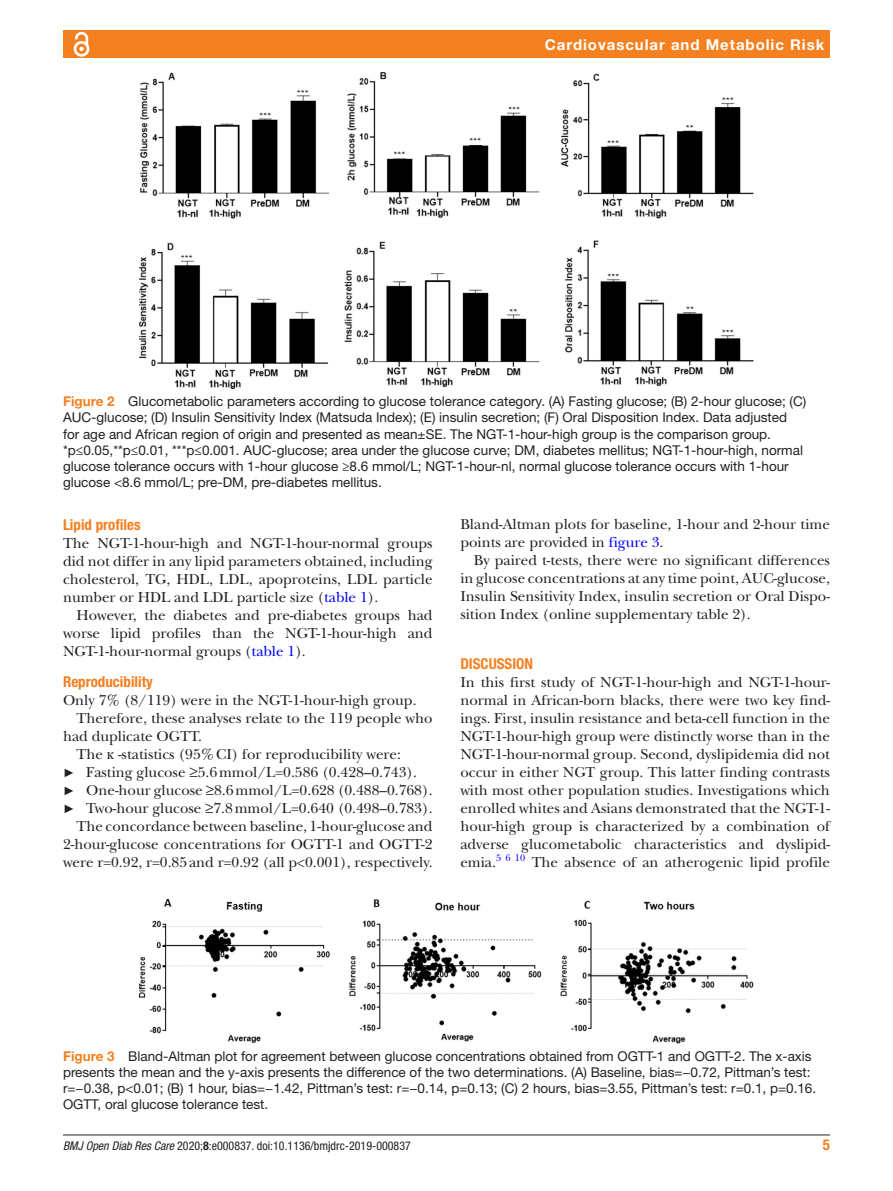
<style>
.page{position:relative;width:893px;height:1191px;background:#fff}
.page>*{position:absolute;margin:0;border:0;box-sizing:border-box;transform-origin:0 0}
.t1{font:15px/18px "New Baskerville";color:#231f20;text-align:justify}
.t2{font:700 condensed 15px "Helvetica Neue LT Std";color:#f58020}
.t3{font:700 15px "Helvetica Neue LT Std";letter-spacing:.065em;color:#fff}
.t4{font:13.5px/16.2px "Helvetica Neue LT Std";color:#231f20}
.t5{font:condensed 12px "Helvetica Neue LT Std";color:#231f20}
.t6{font:9.9px "New Baskerville";color:#00f}
.s1{font-weight:700;color:#f58020}
.s2{color:#00f}
.s3{font-family:"Times New Roman"}
.s4{font-family:"Arial";font-size:12px}
.s5{font-style:italic}
.s6{font-weight:700}
</style>
<div class="page">
<hr style="left:63px;top:1134px;width:767px;height:1px;background:#231f20">
<div style="left:63px;top:31px;width:767px;height:27px;background:#f58020"></div>
<svg style="left:73px;top:31px;width:17px;height:26px"></svg>
<img style="left:140px;top:73px;width:613px;height:315px">
<img style="left:140px;top:899px;width:613px;height:144px">
<p class="t3" style="left:545px;top:35px;width:281px">Cardiovascular and Metabolic Risk</p>
<p class="t4" style="left:63px;top:393px;width:745px"><span class="s1">Figure 2</span> Glucometabolic parameters according to glucose tolerance category. (A) Fasting glucose; (B) 2-hour glucose; (C)<br>AUC-glucose; (D) Insulin Sensitivity Index (Matsuda Index); (E) insulin secretion; (F) Oral Disposition Index. Data adjusted for age and African region of origin and presented as mean±SE. The NGT-1-hour-high group is the comparison group. *p≤0.05,**p≤0.01, ***p≤0.001. AUC-glucose; area under the glucose curve; DM, diabetes mellitus; NGT-1-hour-high, normal glucose tolerance occurs with 1-hour glucose ≥8.6 mmol/L; NGT-1-hour-nl, normal glucose tolerance occurs with 1-hour glucose &lt;8.6 mmol/L; pre-DM, pre-diabetes mellitus.</p>
<p class="t2" style="left:63px;top:515px;width:79px">Lipid profiles</p>
<p class="t1" style="left:63px;top:534px;width:371px">The NGT-1-hour-high and NGT-1-hour-normal groups did not differ in any lipid parameters obtained, including cholesterol, TG, HDL, LDL, apoproteins, LDL particle number or HDL and LDL particle size (<span class="s2">table 1</span>).</p>
<p class="t1" style="left:63px;top:606px;width:371px;text-indent:14px">However, the diabetes and pre-diabetes groups had worse lipid profiles than the NGT-1-hour-high and NGT-1-hour-normal groups (<span class="s2">table 1</span>).</p>
<p class="t2" style="left:63px;top:673px;width:91px">Reproducibility</p>
<p class="t1" style="left:63px;top:691px;width:355px">Only 7% (8/119) were in the NGT-1-hour-high group.</p>
<p class="t1" style="left:76px;top:709px;width:358px">Therefore, these analyses relate to the 119 people who</p>
<p class="t1" style="left:63px;top:727px;width:141px">had duplicate OGTT.</p>
<p class="t1" style="left:76px;top:745px;width:326px">The <span class="s3">к</span> -statistics (95%CI) for reproducibility were:</p>
<p class="t1" style="left:63px;top:763px;width:356px"><span class="s4">►</span> Fasting glucose ≥5.6mmol/L=0.586 (0.428–0.743).</p>
<p class="t1" style="left:63px;top:781px;width:371px"><span class="s4">►</span> One-hour glucose ≥8.6mmol/L=0.628 (0.488–0.768).</p>
<p class="t1" style="left:63px;top:799px;width:371px"><span class="s4">►</span> Two-hour glucose ≥7.8mmol/L=0.640 (0.498–0.783).</p>
<p class="t1" style="left:76px;top:817px;width:358px">The concordance between baseline, 1-hour-glucose and</p>
<p class="t1" style="left:63px;top:835px;width:371px">2-hour-glucose concentrations for OGTT-1 and OGTT-2</p>
<p class="t1" style="left:63px;top:853px;width:371px">were r=0.92, r=0.85and r=0.92 (all p&lt;0.001), respectively.</p>
<p class="t1" style="left:460px;top:515px;width:371px">Bland-Altman plots for baseline, 1-hour and 2-hour time points are provided in <span class="s2">figure 3</span>.</p>
<p class="t1" style="left:460px;top:551px;width:371px;text-indent:14px">By paired t-tests, there were no significant differences in glucose concentrations at any time point, AUC-glucose, Insulin Sensitivity Index, insulin secretion or Oral Dispo&shy;sition Index (online supplementary table 2).</p>
<p class="t2" style="left:460px;top:655px;width:74px">Discussion</p>
<p class="t1" style="left:460px;top:673px;width:371px">In this first study of NGT-1-hour-high and NGT-1-hour&shy;normal in African-born blacks, there were two key find&shy;ings. First, insulin resistance and beta-cell function in the NGT-1-hour-high group were distinctly worse than in the NGT-1-hour-normal group. Second, dyslipidemia did not occur in either NGT group. This latter finding contrasts with most other population studies. Investigations which enrolled whites and Asians demonstrated that the NGT-1- hour-high group is characterized by a combination of adverse glucometabolic characteristics and dyslipid&shy;emia.</p>
<p class="t6" style="left:496px;top:851px;width:31px">5 6 10</p>
<p class="t1" style="left:532px;top:853px;width:300px">The absence of an atherogenic lipid profile</p>
<p class="t4" style="left:63px;top:1047px;width:755px"><span class="s1">Figure 3</span> Bland-Altman plot for agreement between glucose concentrations obtained from OGTT-1 and OGTT-2. The x-axis presents the mean and the y-axis presents the difference of the two determinations. (A) Baseline, bias=−0.72, Pittman’s test: r=−0.38, p&lt;0.01; (B) 1 hour, bias=−1.42, Pittman’s test: r=−0.14, p=0.13; (C) 2 hours, bias=3.55, Pittman’s test: r=0.1, p=0.16.<br>OGTT, oral glucose tolerance test.</p>
<p class="t5" style="left:63px;top:1138px;width:349px"><span class="s5">BMJ Open Diab Res Care</span> 2020;<span class="s6">8</span>:e000837. doi:10.1136/bmjdrc-2019-000837</p>
<p class="t2" style="left:823px;top:1135px;width:9px">5</p>
</div>
